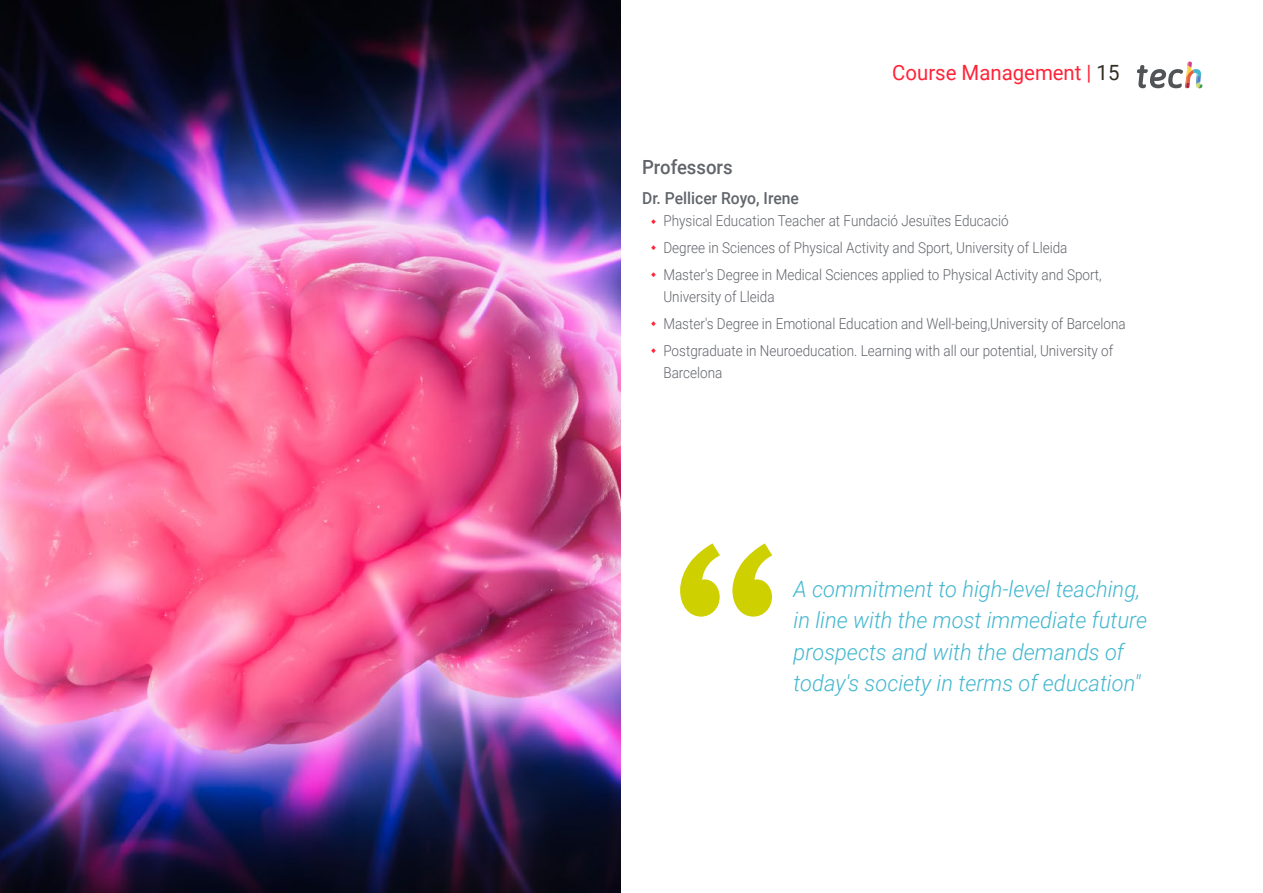
<style>
.page{position:relative;width:1263px;height:893px;background:#fff}
.page>*{position:absolute;margin:0;border:0;box-sizing:border-box;transform-origin:0 0}
.t1{font:italic 300 22.5px/31.5px "Roboto";color:#43b7cf}
.t2{font:21px "Roboto";color:#ff2438}
.t3{font:500 19.5px "Roboto";color:#61646a;scale:.95 1}
.t4{font:500 16.5px "Roboto";color:#61646a;scale:.95 1}
.t5{font:300 15px/26.7px "Roboto";color:#61646a;scale:.9 1}
.s1{color:#312e20}
</style>
<div class="page">
<svg style="left:1137px;top:62px;width:65px;height:27px"></svg>
<img style="left:0;top:0;width:621px;height:893px">
<svg style="left:680px;top:543px;width:92px;height:74px"></svg>
<h2 class="t2" style="left:892px;top:57px;width:229px">Course Management | <span class="s1">15</span></h2>
<h3 class="t3" style="left:642px;top:154px;width:97px">Professors</h3>
<p class="t4" style="left:642px;top:187px;width:167px">Dr. Pellicer Royo, Irene</p>
<p class="t5" style="left:663px;top:207px;width:489px">Physical Education Teacher at Fundació Jesuïtes Educació<br>Degree in Sciences of Physical Activity and Sport, University of Lleida<br>Master's Degree in Medical Sciences applied to Physical Activity and Sport,</p>
<p class="t5" style="left:663px;top:283px;width:515px">University of Lleida<br>Master's Degree in Emotional Education and Well-being,University of Barcelona<br>Postgraduate in Neuroeducation. Learning with all our potential, University of</p>
<p class="t5" style="left:663px;top:359px;width:67px">Barcelona</p>
<h1 class="t1" style="left:793px;top:572px;width:355px">A commitment to high-level teaching, in line with the most immediate future prospects and with the demands of today's society in terms of education"</h1>
</div>
